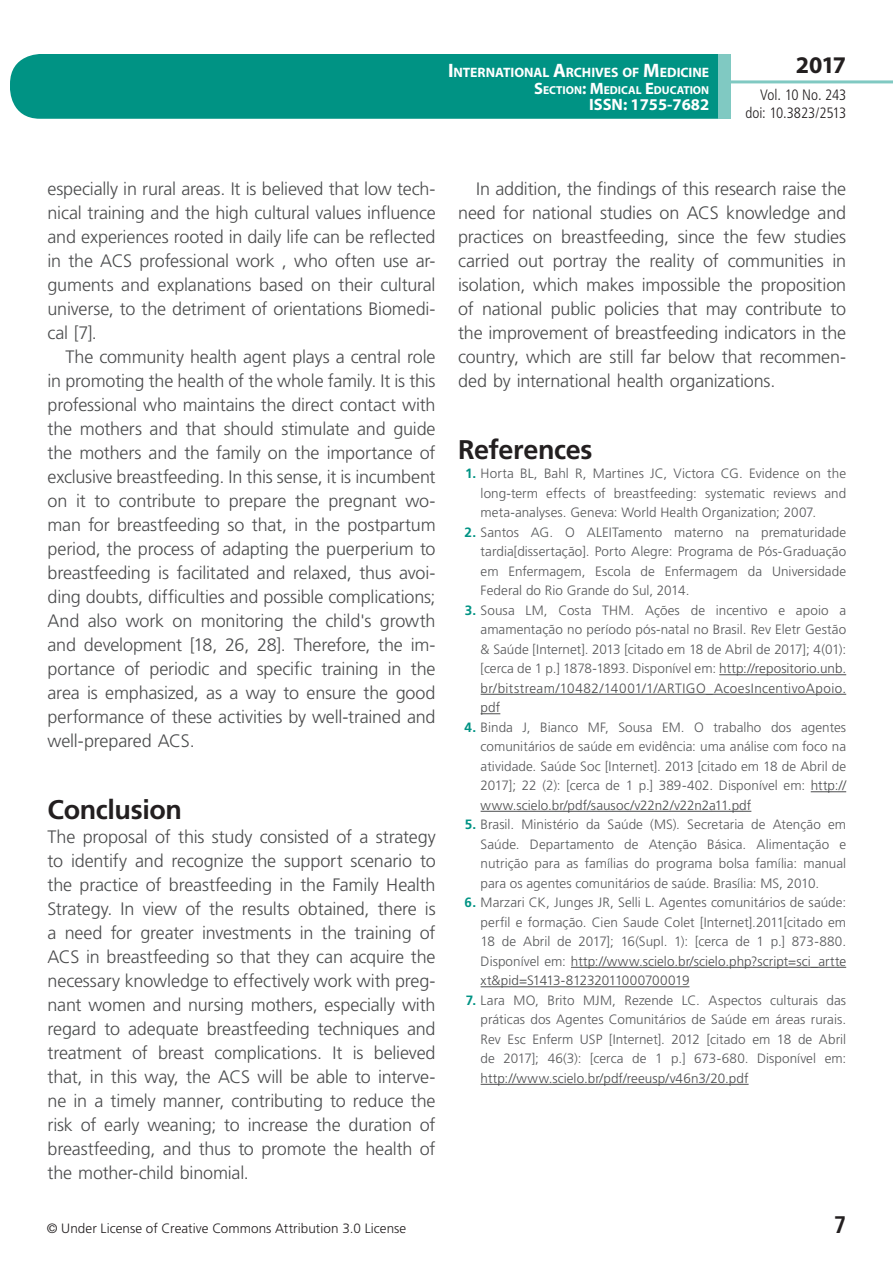
<style>
.page{position:relative;width:893px;height:1263px;background:#fff}
.page>*{position:absolute;margin:0;border:0;box-sizing:border-box;transform-origin:0 0}
.t1{font:700 27px "Frutiger LT Std";letter-spacing:-.015em;color:#231f20}
.t2{font:700 24px "Myriad Pro";color:#231f20}
.t3{font:700 condensed 24px "Frutiger LT Std";color:#231f20}
.t4{font:300 18px/24px "Frutiger LT Std";letter-spacing:-.01em;color:#4b4c4d;text-align:justify}
.t5{font:700 16.5px "Myriad Pro";color:#fff}
.t6{font:300 condensed 15px/18px "Frutiger LT Std";letter-spacing:-.015em;color:#231f20;text-align:right}
.t7{font:700 13.65px "Myriad Pro";letter-spacing:-.005em;color:#fff}
.t8{font:300 13.5px/19.5px "Frutiger LT Std";letter-spacing:.005em;color:#57585a;text-align:justify}
.t9{font:300 13.5px "Frutiger LT Std";letter-spacing:.005em;color:#231f20}
.t10{font:300 13.5px "Frutiger LT Std";letter-spacing:.005em;color:#4b4c4d}
.t11{font:700 11.55px "Myriad Pro";color:#fff}
.s1{font-size:19.5px}
.s2{font-size:16.5px}
.s3{font-weight:700;color:#009384}
.s4{color:#4b4c4d}
</style>
<div class="page">
<div style="left:10px;top:54px;width:775px;height:65px;background:#009384;border-radius:30px"></div>
<div style="left:732px;top:0;width:161px;height:157px;background:#fff"></div>
<hr style="left:730px;top:80px;width:163px;height:3px;background:#80c9c2">
<div style="left:718px;top:54px;width:13px;height:65px;background:#80c9c2"></div>
<hr style="left:719px;top:674px;width:127px;height:1px;background:#4b4c4d">
<hr style="left:481px;top:694px;width:365px;height:1px;background:#4b4c4d">
<svg style="left:481px;top:713px;width:19px;height:1px"></svg>
<hr style="left:811px;top:791px;width:35px;height:1px;background:#4b4c4d">
<hr style="left:481px;top:811px;width:270px;height:1px;background:#4b4c4d">
<hr style="left:571px;top:967px;width:275px;height:1px;background:#4b4c4d">
<hr style="left:481px;top:986px;width:208px;height:1px;background:#4b4c4d">
<hr style="left:481px;top:1084px;width:268px;height:1px;background:#4b4c4d">
<p class="t7" style="left:448px;top:64px;width:263px"><span class="s1">I</span>NTERNATIONAL <span class="s1">A</span>RCHIVES OF <span class="s1">M</span>EDICINE</p>
<p class="t11" style="left:534px;top:82px;width:177px"><span class="s2">S</span>ECTION<span class="s2">: M</span>EDICAL <span class="s2">E</span>DUCATION</p>
<p class="t5" style="left:589px;top:94px;width:122px">ISSN: 1755-7682</p>
<h2 class="t2" style="left:796px;top:49px;width:52px">2017</h2>
<p class="t6" style="left:745px;top:86px;width:102px">Vol. 10 No. 243 doi: 10.3823/2513</p>
<p class="t4" style="left:48px;top:177px;width:390px">especially in rural areas. It is believed that low tech&shy;nical training and the high cultural values influence and experiences rooted in daily life can be reflected in the ACS professional work , who often use ar&shy;guments and explanations based on their cultural universe, to the detriment of orientations Biomedi&shy;cal [7].</p>
<p class="t4" style="left:48px;top:345px;width:390px;text-indent:18px">The community health agent plays a central role in promoting the health of the whole family. It is this professional who maintains the direct contact with the mothers and that should stimulate and guide the mothers and the family on the importance of exclusive breastfeeding. In this sense, it is incumbent on it to contribute to prepare the pregnant wo&shy;man for breastfeeding so that, in the postpartum period, the process of adapting the puerperium to breastfeeding is facilitated and relaxed, thus avoi&shy;ding doubts, difficulties and possible complications; And also work on monitoring the child's growth and development [18, 26, 28]. Therefore, the im&shy;portance of periodic and specific training in the area is emphasized, as a way to ensure the good performance of these activities by well-trained and well-prepared ACS.</p>
<h1 class="t1" style="left:48px;top:794px;width:136px">Conclusion</h1>
<p class="t4" style="left:48px;top:825px;width:390px">The proposal of this study consisted of a strategy to identify and recognize the support scenario to the practice of breastfeeding in the Family Health Strategy. In view of the results obtained, there is a need for greater investments in the training of ACS in breastfeeding so that they can acquire the necessary knowledge to effectively work with preg&shy;nant women and nursing mothers, especially with regard to adequate breastfeeding techniques and treatment of breast complications. It is believed that, in this way, the ACS will be able to interve&shy;ne in a timely manner, contributing to reduce the risk of early weaning; to increase the duration of breastfeeding, and thus to promote the health of the mother-child binomial.</p>
<p class="t4" style="left:458px;top:177px;width:390px;text-indent:18px">In addition, the findings of this research raise the need for national studies on ACS knowledge and practices on breastfeeding, since the few studies carried out portray the reality of communities in isolation, which makes impossible the proposition of national public policies that may contribute to the improvement of breastfeeding indicators in the country, which are still far below that recommen&shy;ded by international health organizations.</p>
<h1 class="t1" style="left:458px;top:434px;width:136px">References</h1>
<p class="t8" style="left:481px;top:464px;width:367px;text-indent:-16px"><span class="s3">1.</span> Horta BL, Bahl R, Martines JC, Victora CG. Evidence on the long-term effects of breastfeeding: systematic reviews and meta-analyses. Geneva: World Health Organization; 2007.</p>
<p class="t8" style="left:481px;top:523px;width:367px;text-indent:-16px"><span class="s3">2.</span> Santos AG. O ALEITamento materno na prematuridade tardia[dissertação]. Porto Alegre: Programa de Pós-Graduação em Enfermagem, Escola de Enfermagem da Universidade Federal do Rio Grande do Sul, 2014.</p>
<p class="t8" style="left:481px;top:601px;width:367px;text-indent:-16px"><span class="s3">3.</span> Sousa LM, Costa THM. Ações de incentivo e apoio a amamentação no período pós-natal no Brasil. Rev Eletr Gestão &amp; Saúde [Internet]. 2013 [citado em 18 de Abril de 2017]; 4(01): [cerca de 1 p.] 1878-1893. Disponível em: <span class="s4">http://repositorio.unb. br/bitstream/10482/14001/1/ARTIGO_AcoesIncentivoApoio. pdf</span></p>
<p class="t8" style="left:481px;top:718px;width:367px;text-indent:-16px"><span class="s3">4.</span> Binda J, Bianco MF, Sousa EM. O trabalho dos agentes comunitários de saúde em evidência: uma análise com foco na atividade. Saúde Soc [Internet]. 2013 [citado em 18 de Abril de 2017]; 22 (2): [cerca de 1 p.] 389-402. Disponível em: <span class="s4">http:// www.scielo.br/pdf/sausoc/v22n2/v22n2a11.pdf</span></p>
<p class="t8" style="left:481px;top:815px;width:367px;text-indent:-16px"><span class="s3">5.</span> Brasil. Ministério da Saúde (MS). Secretaria de Atenção em Saúde. Departamento de Atenção Básica. Alimentação e nutrição para as famílias do programa bolsa família: manual para os agentes comunitários de saúde. Brasília: MS, 2010.</p>
<p class="t8" style="left:481px;top:893px;width:367px;text-indent:-16px"><span class="s3">6.</span> Marzari CK, Junges JR, Selli L. Agentes comunitários de saúde: perfil e formação. Cien Saude Colet [Internet].2011[citado em 18 de Abril de 2017]; 16(Supl. 1): [cerca de 1 p.] 873-880.<br>Disponível em: <span class="s4">http://www.scielo.br/scielo.php?script=sci_artte xt&amp;pid=S1413-81232011000700019</span></p>
<p class="t8" style="left:481px;top:990px;width:367px;text-indent:-15px"><span class="s3">7.</span> Lara MO, Brito MJM, Rezende LC. Aspectos culturais das práticas dos Agentes Comunitários de Saúde em áreas rurais.<br>Rev Esc Enferm USP [Internet]. 2012 [citado em 18 de Abril de 2017]; 46(3): [cerca de 1 p.] 673-680. Disponível em:</p>
<p class="t10" style="left:481px;top:1070px;width:269px">http://www.scielo.br/pdf/reeusp/v46n3/20.pdf</p>
<p class="t9" style="left:47px;top:1220px;width:361px">© Under License of Creative Commons Attribution 3.0 License</p>
<h2 class="t3" style="left:834px;top:1210px;width:14px">7</h2>
</div>
